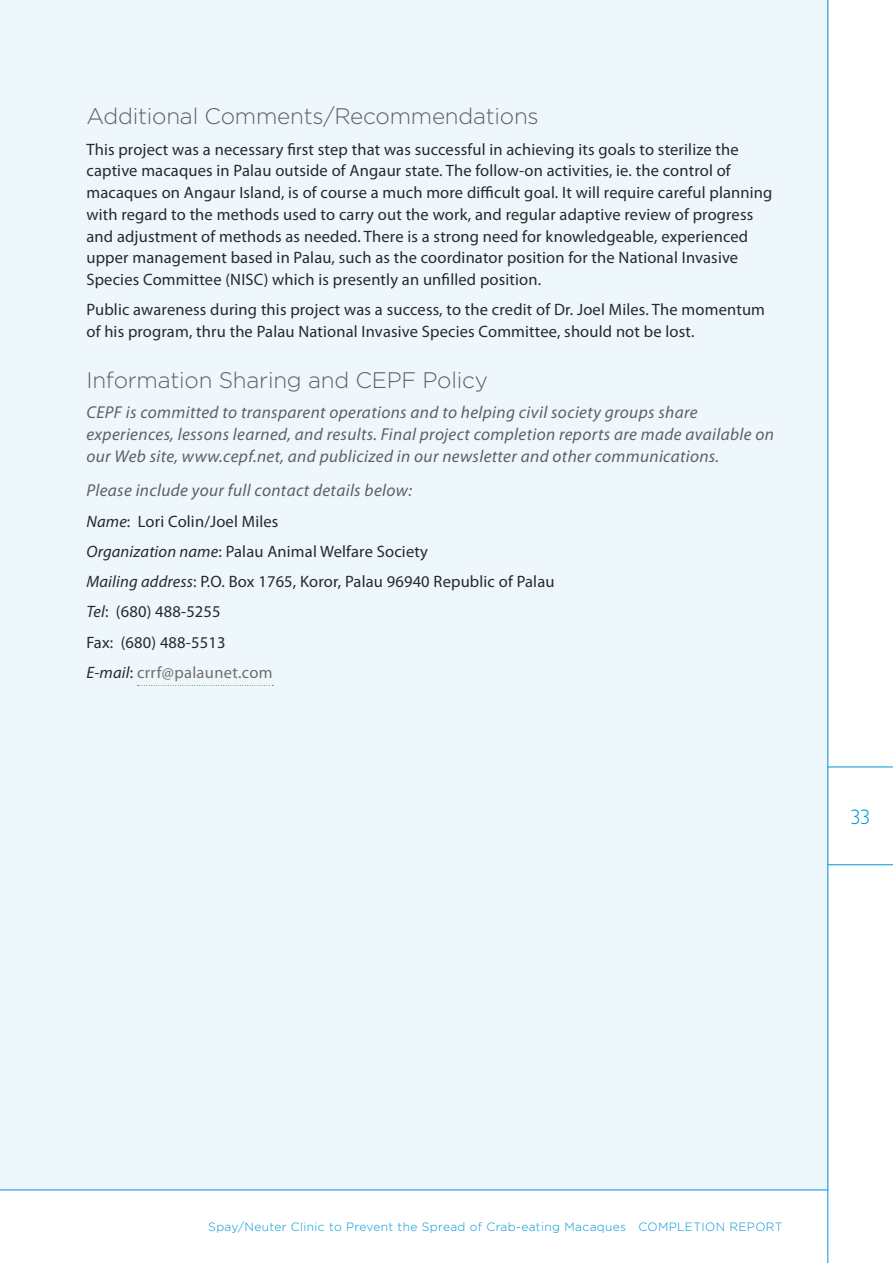
<style>
.page{position:relative;width:893px;height:1263px;background:#fff}
.page>*{position:absolute;margin:0;border:0;box-sizing:border-box;transform-origin:0 0}
.t1{font:300 22.5px "Gotham";letter-spacing:-.01em;color:#5f6062}
.t2{font:300 21px "Gill Sans";color:#0096d7}
.t3{font:italic 17.25px/21.8px "Myriad Pro";letter-spacing:.02em;color:#5f6062}
.t4{font:16.5px/21.8px "Myriad Pro";letter-spacing:.01em;color:#292829}
.t5{font:300 12px "Gotham";letter-spacing:.03em;color:#0096d7}
.s1{font-style:italic}
.s2{color:#6d6e71}
</style>
<div class="page">
<div style="left:0;top:0;width:828px;height:1189px;background:#eef8fc"></div>
<hr style="left:0;top:1189px;width:828px;height:1px;background:#0096d7">
<hr style="left:828px;top:766px;width:65px;height:1px;background:#0096d7">
<hr style="left:828px;top:864px;width:65px;height:1px;background:#0096d7">
<hr style="left:827px;top:0;width:1px;height:1263px;background:#0096d7">
<svg style="left:137px;top:685px;width:136px;height:1px"></svg>
<h1 class="t1" style="left:86px;top:102px;width:454px">Additional Comments/Recommendations</h1>
<p class="t4" style="left:86px;top:138px;width:687px">This project was a necessary first step that was successful in achieving its goals to sterilize the captive macaques in Palau outside of Angaur state. The follow-on activities, ie. the control of macaques on Angaur Island, is of course a much more difficult goal. It will require careful planning with regard to the methods used to carry out the work, and regular adaptive review of progress and adjustment of methods as needed. There is a strong need for knowledgeable, experienced upper management based in Palau, such as the coordinator position for the National Invasive Species Committee (NISC) which is presently an unfilled position.</p>
<p class="t4" style="left:86px;top:299px;width:680px">Public awareness during this project was a success, to the credit of Dr. Joel Miles. The momentum of his program, thru the Palau National Invasive Species Committee, should not be lost.</p>
<h1 class="t1" style="left:86px;top:366px;width:403px">Information Sharing and CEPF Policy</h1>
<p class="t3" style="left:86px;top:401px;width:689px">CEPF is committed to transparent operations and to helping civil society groups share experiences, lessons learned, and results. Final project completion reports are made available on our Web site, www.cepf.net, and publicized in our newsletter and other communications.</p>
<p class="t3" style="left:86px;top:479px;width:327px">Please include your full contact details below:</p>
<p class="t4" style="left:86px;top:506px;width:470px;line-height:30.3px"><span class="s1">Name</span>: Lori Colin/Joel Miles<br><span class="s1">Organization name</span>: Palau Animal Welfare Society<br><span class="s1">Mailing address</span>: P.O. Box 1765, Koror, Palau 96940 Republic of Palau <span class="s1">Tel</span>: (680) 488-5255<br>Fax: (680) 488-5513<br><span class="s1">E-mail</span>: <span class="s2">crrf@palaunet.com</span></p>
<p class="t2" style="left:850px;top:805px;width:22px">33</p>
<p class="t5" style="left:208px;top:1219px;width:576px">Spay/Neuter Clinic to Prevent the Spread of Crab-eating Macaques COMPLETION REPORT</p>
</div>
